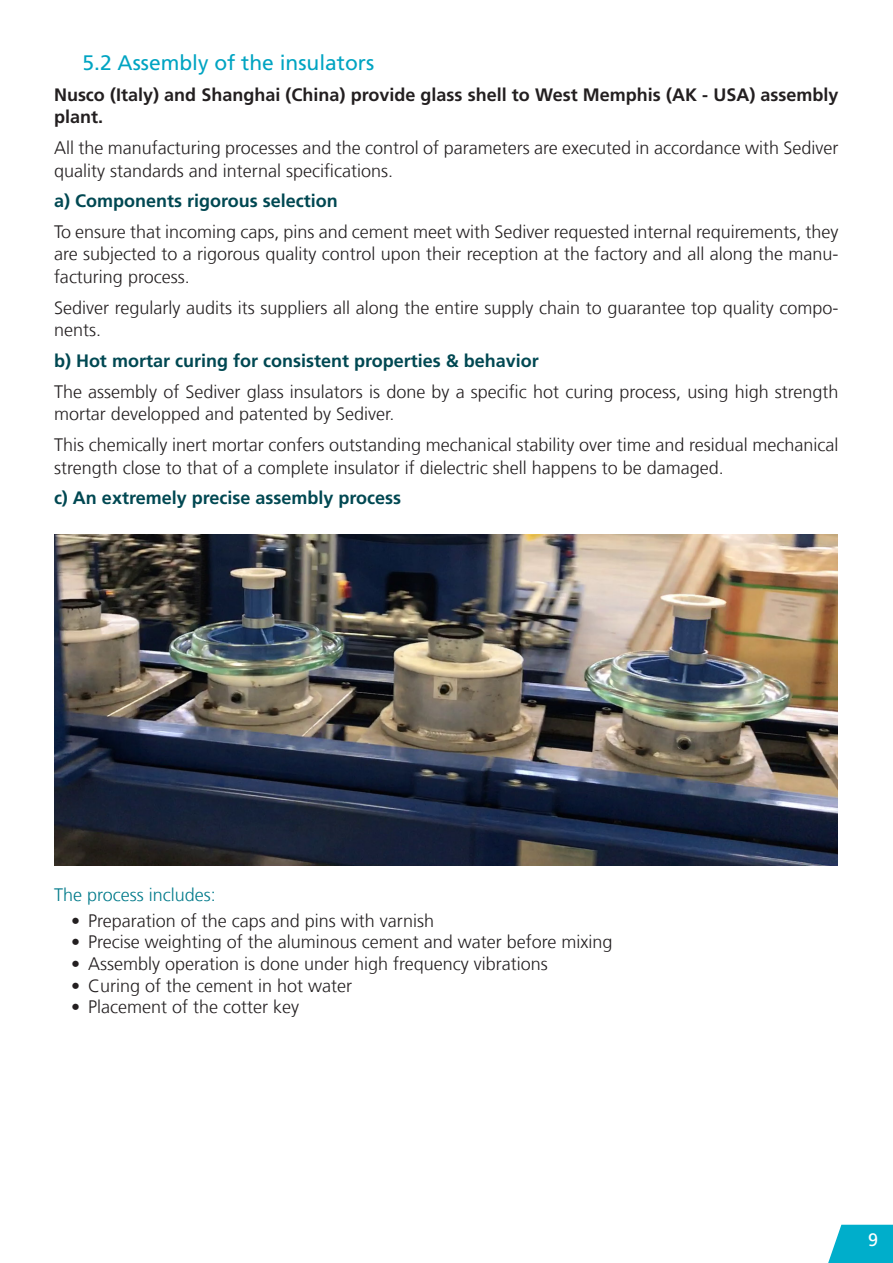
<style>
.page{position:relative;width:893px;height:1263px;background:#fff}
.page>*{position:absolute;margin:0;border:0;box-sizing:border-box;transform-origin:0 0}
.sous-titre{font:21px "Frutiger LT Com";color:#00a4c2}
.Texte_à_puce{font:300 18px/22.5px "Frutiger LT Com";color:#231f20}
.sous-titre02{font:700 18px "Frutiger LT Com";color:#004852}
.t1{font:700 18px/22.5px "Frutiger LT Com";color:#231f20}
.sous-titre03{font:300 18px "Frutiger LT Com";color:#007a8a}
.t2{font:18px "Frutiger LT Com";color:#fff}
</style>
<div class="page">
<svg style="left:828px;top:1225px;width:65px;height:38px;background:#1ab6d0"></svg>
<img style="left:54px;top:534px;width:784px;height:331px">
<p class="sous-titre" style="left:82px;top:50px;width:293px">5.2 Assembly of the insulators</p>
<p class="t1" style="left:54px;top:83px;width:786px">Nusco (Italy) and Shanghai (China) provide glass shell to West Memphis (AK - USA) assembly plant.</p>
<p class="Texte_à_puce" style="left:54px;top:137px;width:786px">All the manufacturing processes and the control of parameters are executed in accordance with Sediver quality standards and internal specifications.</p>
<p class="sous-titre02" style="left:54px;top:190px;width:285px">a) Components rigorous selection</p>
<p class="Texte_à_puce" style="left:54px;top:221px;width:786px;text-align:justify">To ensure that incoming caps, pins and cement meet with Sediver requested internal requirements, they are subjected to a rigorous quality control upon their reception at the factory and all along the manu&shy;facturing process.</p>
<p class="Texte_à_puce" style="left:54px;top:297px;width:786px">Sediver regularly audits its suppliers all along the entire supply chain to guarantee top quality compo&shy;nents.</p>
<p class="sous-titre02" style="left:54px;top:350px;width:486px">b) Hot mortar curing for consistent properties &amp; behavior</p>
<p class="Texte_à_puce" style="left:54px;top:380px;width:786px">The assembly of Sediver glass insulators is done by a specific hot curing process, using high strength mortar developped and patented by Sediver.</p>
<p class="Texte_à_puce" style="left:54px;top:434px;width:786px">This chemically inert mortar confers outstanding mechanical stability over time and residual mechanical strength close to that of a complete insulator if dielectric shell happens to be damaged.</p>
<p class="sous-titre02" style="left:54px;top:487px;width:349px">c) An extremely precise assembly process</p>
<p class="sous-titre03" style="left:54px;top:884px;width:163px">The process includes:</p>
<p class="Texte_à_puce" style="left:71px;top:909px;width:365px">• Preparation of the caps and pins with varnish</p>
<p class="Texte_à_puce" style="left:71px;top:931px;width:543px">• Precise weighting of the aluminous cement and water before mixing</p>
<p class="Texte_à_puce" style="left:71px;top:953px;width:478px">• Assembly operation is done under high frequency vibrations</p>
<p class="Texte_à_puce" style="left:71px;top:974px;width:283px">• Curing of the cement in hot water</p>
<p class="Texte_à_puce" style="left:71px;top:996px;width:229px">• Placement of the cotter key</p>
<p class="t2" style="left:868px;top:1229px;width:12px">9</p>
</div>
